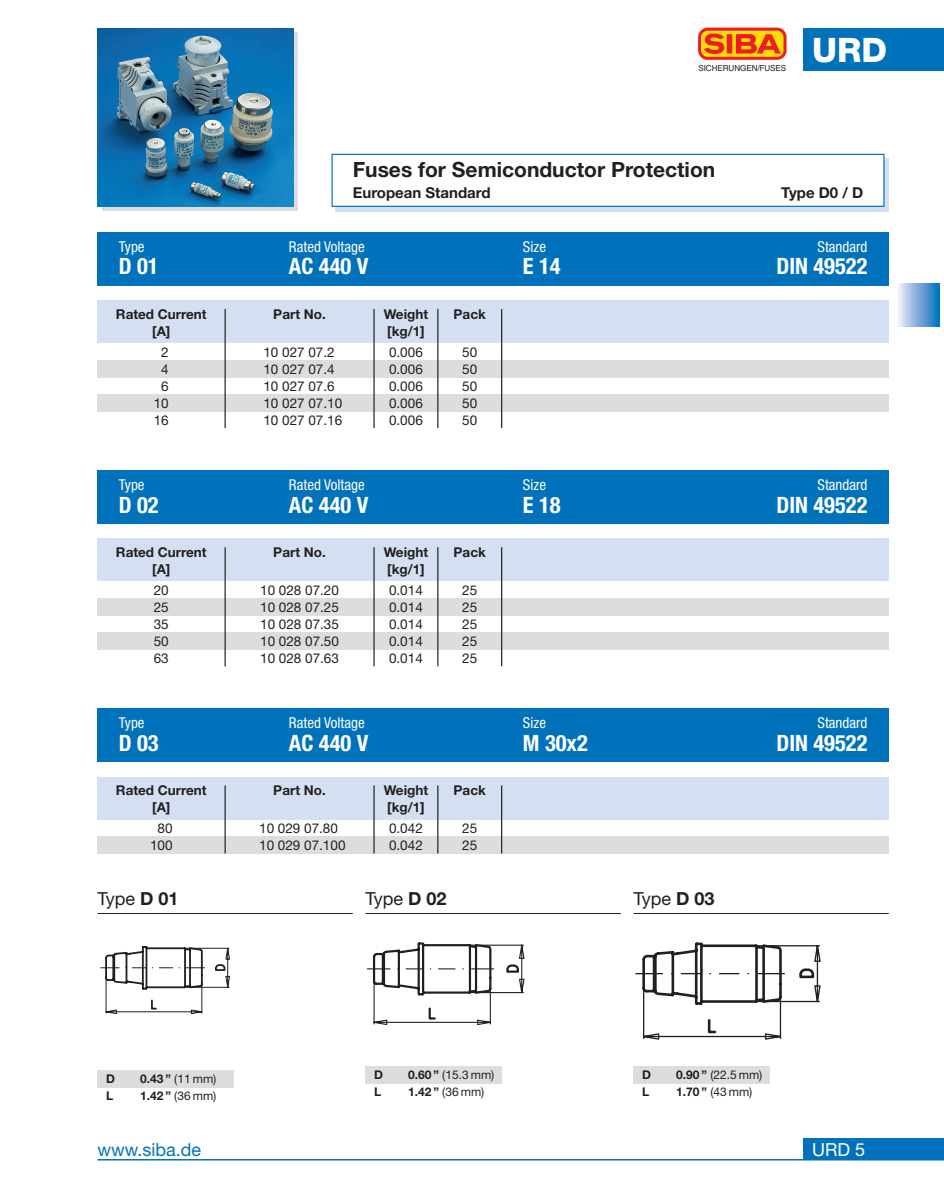
<style>
.page{position:relative;width:944px;height:1190px;background:#fff}
.page>*{position:absolute;margin:0;border:0;box-sizing:border-box;transform-origin:0 0}
.t1{font:800 33.75px "Helvetica Neue";color:#fff}
.t2{font:700 condensed 22.5px "Helvetica Neue";color:#fff}
.t3{font:700 21px "Helvetica Neue";color:#231f20}
.t4{font:18px "Helvetica Neue";color:#231f20}
.t5{font:18px "Helvetica Neue";color:#0072bc}
.t6{font:18px "Helvetica Neue";color:#fff}
.t7{font:condensed 15px "Helvetica Neue";color:#fff}
.t8{font:700 15px "Helvetica Neue";color:#231f20}
.t9{font:13.5px "Helvetica Neue";color:#231f20}
.t10{font:700 13.5px "Helvetica Neue";color:#231f20}
.t11{font:12px "Helvetica Neue";color:#231f20}
.t12{font:700 12px "Helvetica Neue";color:#231f20}
.t13{font:8.25px "Helvetica";letter-spacing:-.01em;color:#231f20}
.s1{font-weight:700}
</style>
<div class="page">
<div style="left:803px;top:28px;width:141px;height:43px;background:#0072bc"></div>
<div style="left:803px;top:1138px;width:141px;height:21px;background:#0072bc"></div>
<hr style="left:97px;top:1159px;width:847px;height:1px;background:#0072bc">
<img style="left:698px;top:27px;width:89px;height:33px">
<div style="left:102px;top:33px;width:195px;height:178px;background:linear-gradient(to right,#dcdddf,#dcdddf)"></div>
<div style="left:336px;top:158px;width:552px;height:53px;background:#d4e0f1"></div>
<div style="left:332px;top:154px;width:551px;height:52px;background:#fff"></div>
<div style="left:331px;top:154px;width:553px;height:53px;border:1px solid #0072bc"></div>
<img style="left:97px;top:28px;width:196px;height:179px">
<div style="left:897px;top:283px;width:42px;height:43px;background:linear-gradient(to right,#f9eef9,#0d73be)"></div>
<div style="left:97px;top:300px;width:791px;height:43px;background:#d4e0f1"></div>
<div style="left:97px;top:360px;width:791px;height:17px;background:#dcdddf"></div>
<div style="left:97px;top:394px;width:791px;height:17px;background:#dcdddf"></div>
<div style="left:97px;top:232px;width:791px;height:54px;background:#0072bc"></div>
<hr style="left:224px;top:309px;width:2px;height:119px;background:#231f20">
<hr style="left:373px;top:309px;width:1px;height:119px;background:#231f20">
<hr style="left:437px;top:309px;width:1px;height:119px;background:#231f20">
<hr style="left:501px;top:309px;width:1px;height:119px;background:#231f20">
<svg style="left:101px;top:946px;width:129px;height:68px"></svg>
<div style="left:97px;top:1070px;width:137px;height:17px;background:#dcdddf"></div>
<div style="left:97px;top:538px;width:791px;height:43px;background:#d4e0f1"></div>
<div style="left:97px;top:598px;width:791px;height:17px;background:#dcdddf"></div>
<div style="left:97px;top:632px;width:791px;height:17px;background:#dcdddf"></div>
<div style="left:97px;top:470px;width:791px;height:54px;background:#0072bc"></div>
<hr style="left:224px;top:547px;width:2px;height:119px;background:#231f20">
<hr style="left:373px;top:547px;width:1px;height:119px;background:#231f20">
<hr style="left:437px;top:547px;width:1px;height:119px;background:#231f20">
<hr style="left:501px;top:547px;width:1px;height:119px;background:#231f20">
<svg style="left:367px;top:942px;width:158px;height:83px"></svg>
<div style="left:365px;top:1066px;width:136px;height:17px;background:#dcdddf"></div>
<hr style="left:97px;top:913px;width:256px;height:1px;background:#231f20">
<hr style="left:633px;top:913px;width:255px;height:1px;background:#231f20">
<div style="left:97px;top:777px;width:791px;height:42px;background:#d4e0f1"></div>
<div style="left:97px;top:836px;width:791px;height:17px;background:#dcdddf"></div>
<div style="left:97px;top:709px;width:791px;height:53px;background:#0072bc"></div>
<hr style="left:224px;top:785px;width:2px;height:68px;background:#231f20">
<hr style="left:373px;top:785px;width:1px;height:68px;background:#231f20">
<hr style="left:437px;top:785px;width:1px;height:68px;background:#231f20">
<hr style="left:501px;top:785px;width:1px;height:68px;background:#231f20">
<svg style="left:636px;top:942px;width:185px;height:98px"></svg>
<div style="left:633px;top:1066px;width:136px;height:17px;background:#dcdddf"></div>
<hr style="left:365px;top:913px;width:255px;height:1px;background:#231f20">
<p class="t13" style="left:698px;top:65px;width:89px">SICHERUNGEN/FUSES</p>
<h1 class="t1" style="left:812px;top:38px;width:76px">URD</h1>
<h3 class="t3" style="left:353px;top:162px;width:364px">Fuses for Semiconductor Protection</h3>
<p class="t8" style="left:353px;top:187px;width:139px">European Standard</p>
<p class="t8" style="left:781px;top:187px;width:83px">Type D0 / D</p>
<p class="t7" style="left:119px;top:241px;width:27px">Type</p>
<p class="t7" style="left:289px;top:241px;width:77px">Rated Voltage</p>
<p class="t7" style="left:523px;top:241px;width:25px">Size</p>
<p class="t7" style="left:817px;top:241px;width:51px">Standard</p>
<h2 class="t2" style="left:119px;top:258px;width:41px">D 01</h2>
<h2 class="t2" style="left:289px;top:258px;width:81px">AC 440 V</h2>
<h2 class="t2" style="left:523px;top:258px;width:39px">E 14</h2>
<h2 class="t2" style="left:776px;top:258px;width:93px">DIN 49522</h2>
<p class="t10" style="left:116px;top:309px;width:92px">Rated Current</p>
<p class="t10" style="left:273px;top:309px;width:54px">Part No.</p>
<p class="t10" style="left:384px;top:309px;width:46px">Weight</p>
<p class="t10" style="left:453px;top:309px;width:34px">Pack</p>
<p class="t10" style="left:152px;top:326px;width:20px">[A]</p>
<p class="t10" style="left:387px;top:326px;width:39px">[kg/1]</p>
<p class="t9" style="left:161px;top:347px;width:9px">2</p>
<p class="t9" style="left:263px;top:347px;width:73px">10 027 07.2</p>
<p class="t9" style="left:389px;top:347px;width:35px">0.006</p>
<p class="t9" style="left:462px;top:347px;width:17px">50</p>
<p class="t9" style="left:161px;top:364px;width:9px">4</p>
<p class="t9" style="left:263px;top:364px;width:73px">10 027 07.4</p>
<p class="t9" style="left:389px;top:364px;width:35px">0.006</p>
<p class="t9" style="left:462px;top:364px;width:17px">50</p>
<p class="t9" style="left:161px;top:381px;width:9px">6</p>
<p class="t9" style="left:263px;top:381px;width:73px">10 027 07.6</p>
<p class="t9" style="left:389px;top:381px;width:35px">0.006</p>
<p class="t9" style="left:462px;top:381px;width:17px">50</p>
<p class="t9" style="left:154px;top:398px;width:17px">10</p>
<p class="t9" style="left:263px;top:398px;width:80px">10 027 07.10</p>
<p class="t9" style="left:389px;top:398px;width:35px">0.006</p>
<p class="t9" style="left:462px;top:398px;width:17px">50</p>
<p class="t9" style="left:154px;top:415px;width:17px">16</p>
<p class="t9" style="left:263px;top:415px;width:80px">10 027 07.16</p>
<p class="t9" style="left:389px;top:415px;width:35px">0.006</p>
<p class="t9" style="left:462px;top:415px;width:17px">50</p>
<p class="t7" style="left:119px;top:479px;width:27px">Type</p>
<p class="t7" style="left:289px;top:479px;width:77px">Rated Voltage</p>
<p class="t7" style="left:523px;top:479px;width:25px">Size</p>
<p class="t7" style="left:817px;top:479px;width:51px">Standard</p>
<h2 class="t2" style="left:119px;top:497px;width:41px">D 02</h2>
<h2 class="t2" style="left:289px;top:497px;width:81px">AC 440 V</h2>
<h2 class="t2" style="left:523px;top:497px;width:39px">E 18</h2>
<h2 class="t2" style="left:776px;top:497px;width:93px">DIN 49522</h2>
<p class="t10" style="left:116px;top:547px;width:92px">Rated Current</p>
<p class="t10" style="left:273px;top:547px;width:54px">Part No.</p>
<p class="t10" style="left:384px;top:547px;width:46px">Weight</p>
<p class="t10" style="left:453px;top:547px;width:34px">Pack</p>
<p class="t10" style="left:152px;top:564px;width:20px">[A]</p>
<p class="t10" style="left:387px;top:564px;width:39px">[kg/1]</p>
<p class="t9" style="left:154px;top:585px;width:17px">20</p>
<p class="t9" style="left:260px;top:585px;width:80px">10 028 07.20</p>
<p class="t9" style="left:389px;top:585px;width:35px">0.014</p>
<p class="t9" style="left:462px;top:585px;width:17px">25</p>
<p class="t9" style="left:154px;top:602px;width:17px">25</p>
<p class="t9" style="left:260px;top:602px;width:80px">10 028 07.25</p>
<p class="t9" style="left:389px;top:602px;width:35px">0.014</p>
<p class="t9" style="left:462px;top:602px;width:17px">25</p>
<p class="t9" style="left:154px;top:619px;width:17px">35</p>
<p class="t9" style="left:260px;top:619px;width:80px">10 028 07.35</p>
<p class="t9" style="left:389px;top:619px;width:35px">0.014</p>
<p class="t9" style="left:462px;top:619px;width:17px">25</p>
<p class="t9" style="left:154px;top:636px;width:17px">50</p>
<p class="t9" style="left:260px;top:636px;width:80px">10 028 07.50</p>
<p class="t9" style="left:389px;top:636px;width:35px">0.014</p>
<p class="t9" style="left:462px;top:636px;width:17px">25</p>
<p class="t9" style="left:154px;top:653px;width:17px">63</p>
<p class="t9" style="left:260px;top:653px;width:80px">10 028 07.63</p>
<p class="t9" style="left:389px;top:653px;width:35px">0.014</p>
<p class="t9" style="left:462px;top:653px;width:17px">25</p>
<p class="t7" style="left:119px;top:717px;width:27px">Type</p>
<p class="t7" style="left:289px;top:717px;width:77px">Rated Voltage</p>
<p class="t7" style="left:523px;top:717px;width:25px">Size</p>
<p class="t7" style="left:817px;top:717px;width:51px">Standard</p>
<h2 class="t2" style="left:119px;top:735px;width:41px">D 03</h2>
<h2 class="t2" style="left:289px;top:735px;width:81px">AC 440 V</h2>
<h2 class="t2" style="left:523px;top:735px;width:66px">M 30x2</h2>
<h2 class="t2" style="left:776px;top:735px;width:93px">DIN 49522</h2>
<p class="t10" style="left:116px;top:785px;width:92px">Rated Current</p>
<p class="t10" style="left:273px;top:785px;width:54px">Part No.</p>
<p class="t10" style="left:384px;top:785px;width:46px">Weight</p>
<p class="t10" style="left:453px;top:785px;width:34px">Pack</p>
<p class="t10" style="left:152px;top:802px;width:20px">[A]</p>
<p class="t10" style="left:387px;top:802px;width:39px">[kg/1]</p>
<p class="t9" style="left:157px;top:823px;width:17px">80</p>
<p class="t9" style="left:259px;top:823px;width:80px">10 029 07.80</p>
<p class="t9" style="left:389px;top:823px;width:35px">0.042</p>
<p class="t9" style="left:462px;top:823px;width:17px">25</p>
<p class="t9" style="left:150px;top:840px;width:24px">100</p>
<p class="t9" style="left:259px;top:840px;width:88px">10 029 07.100</p>
<p class="t9" style="left:389px;top:840px;width:35px">0.042</p>
<p class="t9" style="left:462px;top:840px;width:17px">25</p>
<h3 class="t4" style="left:97px;top:891px;width:83px">Type <span class="s1">D 01</span></h3>
<h3 class="t4" style="left:633px;top:891px;width:83px">Type <span class="s1">D 03</span></h3>
<h3 class="t4" style="left:365px;top:891px;width:83px">Type <span class="s1">D 02</span></h3>
<p class="t12" style="left:106px;top:1074px;width:10px">D</p>
<p class="t11" style="left:140px;top:1074px;width:78px"><span class="s1">0.43 ”</span> (11 mm)</p>
<p class="t12" style="left:106px;top:1091px;width:9px">L</p>
<p class="t11" style="left:140px;top:1091px;width:78px"><span class="s1">1.42 ”</span> (36 mm)</p>
<h3 class="t5" style="left:97px;top:1142px;width:105px">www.siba.de</h3>
<p class="t12" style="left:374px;top:1070px;width:10px">D</p>
<p class="t11" style="left:408px;top:1070px;width:88px"><span class="s1">0.60 ”</span> (15.3 mm)</p>
<p class="t12" style="left:374px;top:1087px;width:9px">L</p>
<p class="t11" style="left:408px;top:1087px;width:78px"><span class="s1">1.42 ”</span> (36 mm)</p>
<p class="t12" style="left:642px;top:1070px;width:10px">D</p>
<p class="t11" style="left:676px;top:1070px;width:88px"><span class="s1">0.90 ”</span> (22.5 mm)</p>
<p class="t12" style="left:642px;top:1087px;width:9px">L</p>
<p class="t11" style="left:676px;top:1087px;width:78px"><span class="s1">1.70 ”</span> (43 mm)</p>
<h3 class="t6" style="left:812px;top:1142px;width:54px">URD 5</h3>
</div>
